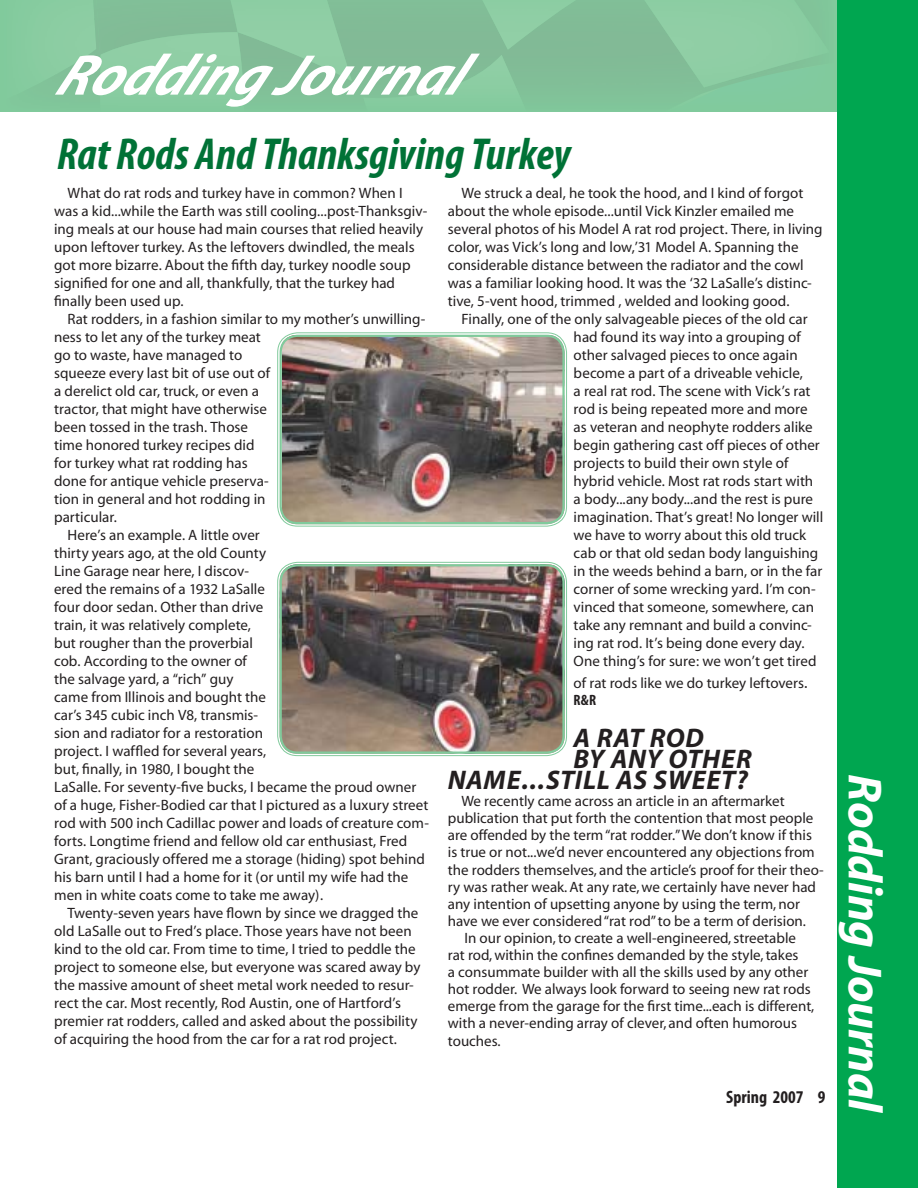
<style>
.page{position:relative;width:918px;height:1188px;background:#fff}
.page>*{position:absolute;margin:0;border:0;box-sizing:border-box;transform-origin:0 0}
.t1{font:italic 700 57.75px "Myriad Pro";letter-spacing:-.005em;color:#fff}
.t2{font:italic 700 48px "Myriad";letter-spacing:-.005em;color:#fff}
.t3{font:italic 700 condensed 45px "Myriad Pro";color:#007236}
.t4{font:italic 700 27px "Myriad Pro";letter-spacing:.02em;color:#231f20}
.t5{font:700 condensed 18px "Myriad Pro";color:#231f20}
.t6{font:15px/18px "Myriad";color:#231f20}
.t7{font:700 condensed 15px "Myriad Pro";color:#231f20}
.s1{font-family:"Times";font-size:18px}
</style>
<div class="page">
<img style="left:89px;top:0;width:13px;height:19px">
<img style="left:55px;top:19px;width:49px;height:64px">
<img style="left:830px;top:56px;width:4px;height:20px">
<div style="left:3px;top:70px;width:52px;height:41px;background:#81c99c"></div>
<img style="left:227px;top:0;width:125px;height:81px">
<img style="left:478px;top:0;width:103px;height:50px">
<div style="left:837px;top:0;width:81px;height:1188px;background:#00a650"></div>
<img style="left:282px;top:336px;width:283px;height:188px">
<div style="left:277px;top:332px;width:290px;height:195px;border:1px solid #81ca9c;border-radius:20px"></div>
<div style="left:280px;top:335px;width:285px;height:189px;border:2px solid #81ca9c;border-radius:17px"></div>
<img style="left:280px;top:564px;width:285px;height:190px;border-radius:18px">
<div style="left:277px;top:562px;width:290px;height:194px;border:1px solid #81ca9c;border-radius:20px"></div>
<div style="left:280px;top:564px;width:285px;height:190px;border:2px solid #81ca9c;border-radius:17px"></div>
<h1 class="t1" style="left:54px;top:54px;width:417px">RoddingJournal</h1>
<h3 class="t3" style="left:57px;top:137px;width:515px">Rat Rods And Thanksgiving Turkey</h3>
<p class="t6" style="left:54px;top:185px;width:375px;text-indent:14px">What do rat rods and turkey have in common? When I was a kid...while the Earth was still cooling...post-Thanksgiv&shy;ing meals at our house had main courses that relied heavily upon leftover turkey. As the leftovers dwindled, the meals got more bizarre. About the fifth day, turkey noodle soup signified for one and all, thankfully, that the turkey had finally been used up.</p>
<p class="t6" style="left:68px;top:311px;width:359px">Rat rodders, in a fashion similar to my mother’s unwilling-</p>
<p class="t6" style="left:54px;top:329px;width:208px">ness to let any of the turkey meat</p>
<p class="t6" style="left:54px;top:347px;width:190px">go to waste, have managed to</p>
<p class="t6" style="left:54px;top:365px;width:217px">squeeze every last bit of use out of</p>
<p class="t6" style="left:54px;top:383px;width:206px">a derelict old car, truck, or even a</p>
<p class="t6" style="left:54px;top:401px;width:214px">tractor, that might have otherwise</p>
<p class="t6" style="left:54px;top:419px;width:195px">been tossed in the trash. Those</p>
<p class="t6" style="left:54px;top:437px;width:202px">time honored turkey recipes did</p>
<p class="t6" style="left:54px;top:455px;width:195px">for turkey what rat rodding has</p>
<p class="t6" style="left:54px;top:473px;width:216px">done for antique vehicle preserva-</p>
<p class="t6" style="left:54px;top:491px;width:213px">tion in general and hot rodding in</p>
<p class="t6" style="left:54px;top:509px;width:64px">particular.</p>
<p class="t6" style="left:68px;top:527px;width:194px">Here’s an example. A little over</p>
<p class="t6" style="left:54px;top:545px;width:214px">thirty years ago, at the old County</p>
<p class="t6" style="left:54px;top:563px;width:196px">Line Garage near here, I discov-</p>
<p class="t6" style="left:54px;top:581px;width:212px">ered the remains of a 1932 LaSalle</p>
<p class="t6" style="left:54px;top:599px;width:211px">four door sedan. Other than drive</p>
<p class="t6" style="left:54px;top:617px;width:198px">train, it was relatively complete,</p>
<p class="t6" style="left:54px;top:635px;width:200px">but rougher than the proverbial</p>
<p class="t6" style="left:54px;top:653px;width:194px">cob. According to the owner of</p>
<p class="t6" style="left:54px;top:671px;width:181px">the salvage yard, a “rich” guy</p>
<p class="t6" style="left:54px;top:689px;width:213px">came from Illinois and bought the</p>
<p class="t6" style="left:54px;top:707px;width:206px">car’s 345 cubic inch V8, transmis-</p>
<p class="t6" style="left:54px;top:725px;width:210px">sion and radiator for a restoration</p>
<p class="t6" style="left:54px;top:743px;width:214px">project. I waffled for several years,</p>
<p class="t6" style="left:54px;top:761px;width:202px">but, finally, in 1980, I bought the</p>
<p class="t6" style="left:54px;top:779px;width:364px">LaSalle. For seventy-five bucks, I became the proud owner</p>
<p class="t6" style="left:54px;top:797px;width:376px">of a huge, Fisher-Bodied car that I pictured as a luxury street</p>
<p class="t6" style="left:54px;top:815px;width:376px">rod with 500 inch Cadillac power and loads of creature com-</p>
<p class="t6" style="left:54px;top:833px;width:355px">forts. Longtime friend and fellow old car enthusiast, Fred</p>
<p class="t6" style="left:54px;top:851px;width:372px">Grant, graciously offered me a storage (hiding) spot behind</p>
<p class="t6" style="left:54px;top:869px;width:356px">his barn until I had a home for it (or until my wife had the</p>
<p class="t6" style="left:54px;top:887px;width:270px">men in white coats come to take me away).</p>
<p class="t6" style="left:68px;top:905px;width:352px">Twenty-seven years have flown by since we dragged the</p>
<p class="t6" style="left:54px;top:923px;width:359px">old LaSalle out to Fred’s place. Those years have not been</p>
<p class="t6" style="left:54px;top:941px;width:363px">kind to the old car. From time to time, I tried to peddle the</p>
<p class="t6" style="left:54px;top:959px;width:368px">project to someone else, but everyone was scared away by</p>
<p class="t6" style="left:54px;top:977px;width:361px">the massive amount of sheet metal work needed to resur-</p>
<p class="t6" style="left:54px;top:995px;width:348px">rect the car. Most recently, Rod Austin, one of Hartford’s</p>
<p class="t6" style="left:54px;top:1013px;width:365px">premier rat rodders, called and asked about the possibility</p>
<p class="t6" style="left:54px;top:1031px;width:344px">of acquiring the hood from the car for a rat rod project.</p>
<p class="t6" style="left:448px;top:185px;width:376px;text-indent:14px">We struck a deal, he took the hood, and I kind of forgot about the whole episode...until Vick Kinzler emailed me several photos of his Model A rat rod project. There, in living color, was Vick’s long and low,’31 Model A. Spanning the considerable distance between the radiator and the cowl was a familiar looking hood. It was the ‘32 LaSalle’s distinc&shy;tive, 5-vent hood, trimmed , welded and looking good.</p>
<p class="t6" style="left:574px;top:311px;width:251px;text-indent:-112px">Finally, one of the only salvageable pieces of the old car had found its way into a grouping of other salvaged pieces to once again become a part of a driveable vehicle,<br>a real rat rod. The scene with Vick’s rat rod is being repeated more and more as veteran and neophyte rodders alike begin gathering cast off pieces of other projects to build their own style of hybrid vehicle. Most rat rods start with a body...any body...and the rest is pure imagination. That’s great! No longer will we have to worry about this old truck cab or that old sedan body languishing in the weeds behind a barn, or in the far corner of some wrecking yard. I’m con&shy;vinced that someone, somewhere, can take any remnant and build a convinc&shy;ing rat rod. It’s being done every day.<br>One thing’s for sure: we won’t get tired</p>
<p class="t6" style="left:574px;top:675px;width:236px">of rat rods like we do turkey leftovers<span class="s1">.</span></p>
<p class="t7" style="left:574px;top:695px;width:24px">R&amp;R</p>
<h3 class="t4" style="left:574px;top:728px;width:132px">A RAT ROD</h3>
<h3 class="t4" style="left:574px;top:749px;width:180px">BY ANY OTHER</h3>
<h3 class="t4" style="left:448px;top:770px;width:302px">NAME...STILL AS SWEET?</h3>
<p class="t6" style="left:461px;top:793px;width:325px">We recently came across an article in an aftermarket</p>
<p class="t6" style="left:448px;top:810px;width:367px">publication that put forth the contention that most people</p>
<p class="t6" style="left:448px;top:827px;width:366px">are offended by the term “rat rodder.” We don’t know if this</p>
<p class="t6" style="left:448px;top:845px;width:368px">is true or not...we’d never encountered any objections from</p>
<p class="t6" style="left:448px;top:862px;width:377px">the rodders themselves, and the article’s proof for their theo-</p>
<p class="t6" style="left:448px;top:879px;width:370px">ry was rather weak. At any rate, we certainly have never had</p>
<p class="t6" style="left:448px;top:896px;width:354px">any intention of upsetting anyone by using the term, nor</p>
<p class="t6" style="left:448px;top:913px;width:360px">have we ever considered “rat rod” to be a term of derision.</p>
<p class="t6" style="left:465px;top:930px;width:333px">In our opinion, to create a well-engineered, streetable</p>
<p class="t6" style="left:448px;top:947px;width:352px">rat rod, within the confines demanded by the style, takes</p>
<p class="t6" style="left:448px;top:964px;width:362px">a consummate builder with all the skills used by any other</p>
<p class="t6" style="left:448px;top:981px;width:364px">hot rodder. We always look forward to seeing new rat rods</p>
<p class="t6" style="left:448px;top:998px;width:368px">emerge from the garage for the first time...each is different,</p>
<p class="t6" style="left:448px;top:1016px;width:351px">with a never-ending array of clever, and often humorous</p>
<p class="t6" style="left:448px;top:1033px;width:54px">touches.</p>
<p class="t5" style="left:726px;top:1091px;width:101px">Spring 2007 9</p>
<h2 class="t2" style="left:883px;top:774px;width:340px;rotate:90deg">Rodding Journal</h2>
</div>
